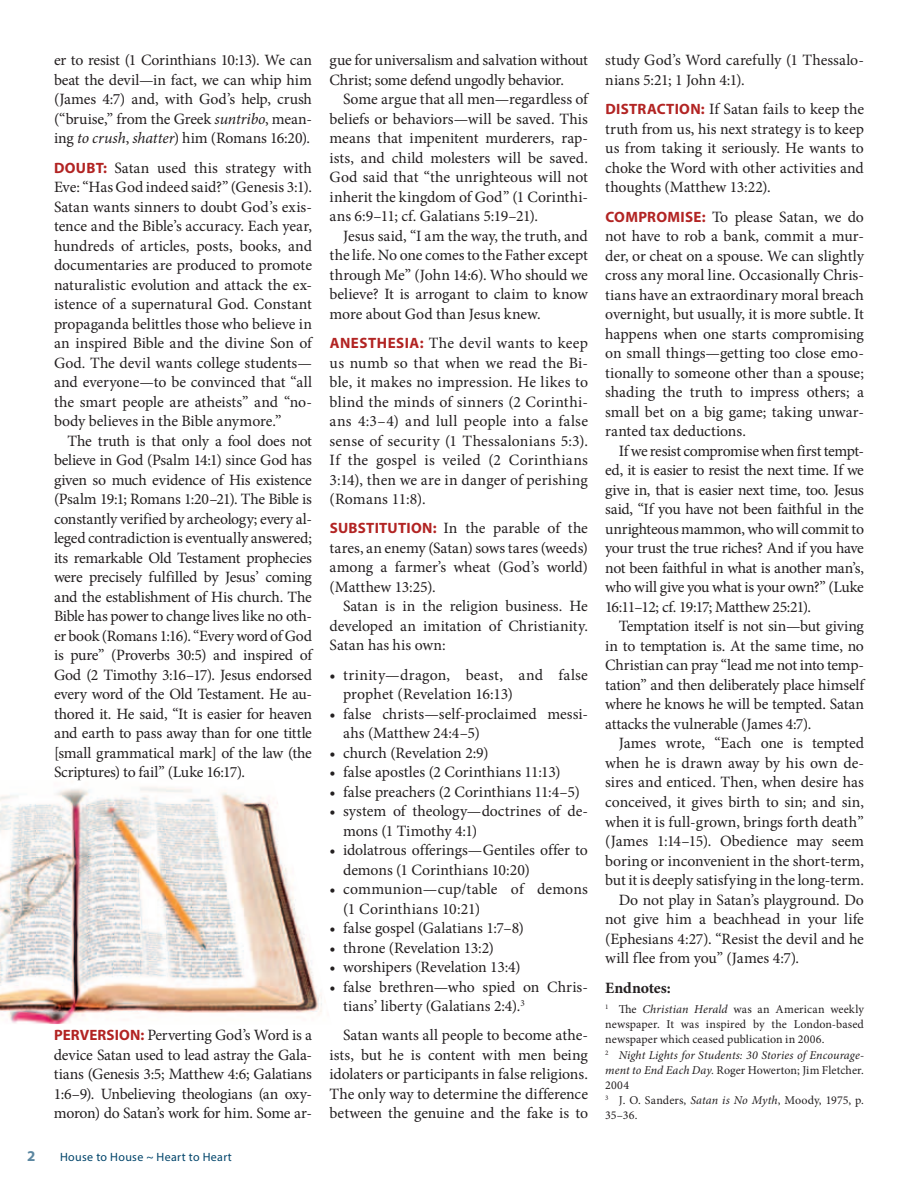
<style>
.page{position:relative;width:918px;height:1188px;background:#fff}
.page>*{position:absolute;margin:0;border:0;box-sizing:border-box;transform-origin:0 0}
.t1{font:15.75px/19.5px "Minion Pro";color:#231f20;text-align:justify}
.t2{font:15.75px/19.5px "Minion Pro";letter-spacing:-.02em;color:#231f20}
.t3{font:700 15.75px "Minion Pro";letter-spacing:-.01em;color:#231f20}
.t4{font:700 15px "Myriad Pro";color:#5c87a1}
.t5{font:12px/15px "Minion Pro";letter-spacing:.005em;color:#231f20}
.t6{font:12px "Myriad Pro";letter-spacing:.03em;color:#00446a}
.s1{font-style:italic}
.s2{font-family:"Myriad Pro";font-weight:700;font-size:15px;color:#b22423}
</style>
<div class="page">
<img style="left:0;top:787px;width:322px;height:237px">
<p class="t1" style="left:54px;top:51px;width:260px">er to resist (1 Corinthians 10:13). We can beat the devil—in fact, we can whip him (James 4:7) and, with God’s help, crush (“bruise,” from the Greek <span class="s1">suntribo</span>, mean&shy;ing <span class="s1">to crush</span>, <span class="s1">shatter</span>) him (Romans 16:20).</p>
<p class="t1" style="left:54px;top:158px;width:260px"><span class="s2">DOUBT:</span> Satan used this strategy with Eve: “Has God indeed said?” (Genesis 3:1).<br>Satan wants sinners to doubt God’s exis&shy;tence and the Bible’s accuracy. Each year, hundreds of articles, posts, books, and documentaries are produced to promote naturalistic evolution and attack the ex&shy;istence of a supernatural God. Constant propaganda belittles those who believe in an inspired Bible and the divine Son of God. The devil wants college students— and everyone—to be convinced that “all the smart people are atheists” and “no&shy;body believes in the Bible anymore.”</p>
<p class="t1" style="left:54px;top:431px;width:260px;text-indent:13px">The truth is that only a fool does not believe in God (Psalm 14:1) since God has given so much evidence of His existence (Psalm 19:1; Romans 1:20–21). The Bible is constantly verified by archeology; every al&shy;leged contradiction is eventually answered; its remarkable Old Testament prophecies were precisely fulfilled by Jesus’ coming and the establishment of His church. The Bible has power to change lives like no oth&shy;er book (Romans 1:16). “Every word of God is pure” (Proverbs 30:5) and inspired of God (2 Timothy 3:16–17). Jesus endorsed every word of the Old Testament. He au&shy;thored it. He said, “It is easier for heaven and earth to pass away than for one tittle [small grammatical mark] of the law (the Scriptures) to fail” (Luke 16:17).</p>
<p class="t1" style="left:54px;top:1026px;width:260px"><span class="s2">PERVERSION:</span> Perverting God’s Word is a device Satan used to lead astray the Gala&shy;tians (Genesis 3:5; Matthew 4:6; Galatians 1:6–9). Unbelieving theologians (an oxy&shy;moron) do Satan’s work for him. Some ar-</p>
<p class="t4" style="left:27px;top:1146px;width:10px">2</p>
<p class="t6" style="left:60px;top:1150px;width:173px">House to House ~ Heart to Heart</p>
<p class="t2" style="left:330px;top:51px;width:260px">gue for universalism and salvation without<br>Christ; some defend ungodly behavior.</p>
<p class="t1" style="left:330px;top:90px;width:260px;text-indent:13px">Some argue that all men—regardless of beliefs or behaviors—will be saved. This means that impenitent murderers, rap&shy;ists, and child molesters will be saved.<br>God said that “the unrighteous will not inherit the kingdom of God” (1 Corinthi&shy;ans 6:9–11; cf. Galatians 5:19–21).</p>
<p class="t1" style="left:330px;top:226px;width:260px;text-indent:13px">Jesus said, “I am the way, the truth, and the life. No one comes to the Father except through Me” (John 14:6). Who should we believe? It is arrogant to claim to know more about God than Jesus knew.</p>
<p class="t1" style="left:330px;top:333px;width:260px"><span class="s2">ANESTHESIA:</span> The devil wants to keep us numb so that when we read the Bi&shy;ble, it makes no impression. He likes to blind the minds of sinners (2 Corinthi&shy;ans 4:3–4) and lull people into a false sense of security (1 Thessalonians 5:3).<br>If the gospel is veiled (2 Corinthians 3:14), then we are in danger of perishing (Romans 11:8).</p>
<p class="t1" style="left:330px;top:519px;width:260px"><span class="s2">SUBSTITUTION:</span> In the parable of the tares, an enemy (Satan) sows tares (weeds) among a farmer’s wheat (God’s world) (Matthew 13:25).</p>
<p class="t1" style="left:330px;top:597px;width:260px;text-indent:13px">Satan is in the religion business. He developed an imitation of Christianity.<br>Satan has his own:</p>
<p class="t1" style="left:343px;top:665px;width:246px;text-indent:-13px">• trinity—dragon, beast, and false prophet (Revelation 16:13)</p>
<p class="t1" style="left:343px;top:704px;width:246px;text-indent:-13px">• false christs—self-proclaimed messi&shy;ahs (Matthew 24:4–5)</p>
<p class="t1" style="left:330px;top:743px;width:160px">• church (Revelation 2:9)</p>
<p class="t1" style="left:330px;top:762px;width:232px">• false apostles (2 Corinthians 11:13)</p>
<p class="t1" style="left:330px;top:782px;width:252px">• false preachers (2 Corinthians 11:4–5)</p>
<p class="t1" style="left:343px;top:801px;width:246px;text-indent:-13px">• system of theology—doctrines of de&shy;mons (1 Timothy 4:1)</p>
<p class="t1" style="left:343px;top:840px;width:246px;text-indent:-13px">• idolatrous offerings—Gentiles offer to demons (1 Corinthians 10:20)</p>
<p class="t1" style="left:343px;top:879px;width:246px;text-indent:-13px">• communion—cup/table of demons (1 Corinthians 10:21)</p>
<p class="t1" style="left:330px;top:918px;width:196px">• false gospel (Galatians 1:7–8)</p>
<p class="t1" style="left:330px;top:938px;width:166px">• throne (Revelation 13:2)</p>
<p class="t1" style="left:330px;top:957px;width:192px">• worshipers (Revelation 13:4)</p>
<p class="t1" style="left:343px;top:977px;width:246px;text-indent:-13px">• false brethren—who spied on Chris&shy;tians’ liberty (Galatians 2:4).<sup>3</sup></p>
<p class="t1" style="left:330px;top:1026px;width:260px;text-indent:13px">Satan wants all people to become athe&shy;ists, but he is content with men being idolaters or participants in false religions.<br>The only way to determine the difference between the genuine and the fake is to</p>
<p class="t1" style="left:605px;top:51px;width:260px">study God’s Word carefully (1 Thessalo&shy;nians 5:21; 1 John 4:1).</p>
<p class="t1" style="left:605px;top:100px;width:260px"><span class="s2">DISTRACTION:</span> If Satan fails to keep the truth from us, his next strategy is to keep us from taking it seriously. He wants to choke the Word with other activities and thoughts (Matthew 13:22).</p>
<p class="t1" style="left:605px;top:207px;width:260px"><span class="s2">COMPROMISE:</span> To please Satan, we do not have to rob a bank, commit a mur&shy;der, or cheat on a spouse. We can slightly cross any moral line. Occasionally Chris&shy;tians have an extraordinary moral breach overnight, but usually, it is more subtle. It happens when one starts compromising on small things—getting too close emo&shy;tionally to someone other than a spouse; shading the truth to impress others; a small bet on a big game; taking unwar&shy;ranted tax deductions.</p>
<p class="t1" style="left:605px;top:441px;width:260px;text-indent:13px">If we resist compromise when first tempt&shy;ed, it is easier to resist the next time. If we give in, that is easier next time, too. Jesus said, “If you have not been faithful in the unrighteous mammon, who will commit to your trust the true riches? And if you have not been faithful in what is another man’s, who will give you what is your own?” (Luke 16:11–12; cf. 19:17; Matthew 25:21).</p>
<p class="t1" style="left:605px;top:617px;width:260px;text-indent:13px">Temptation itself is not sin—but giving in to temptation is. At the same time, no Christian can pray “lead me not into temp&shy;tation” and then deliberately place himself where he knows he will be tempted. Satan attacks the vulnerable (James 4:7).</p>
<p class="t1" style="left:619px;top:734px;width:247px">James wrote, “Each one is tempted</p>
<p class="t1" style="left:605px;top:753px;width:260px">when he is drawn away by his own de-</p>
<p class="t1" style="left:605px;top:773px;width:260px">sires and enticed. Then, when desire has</p>
<p class="t1" style="left:605px;top:792px;width:260px">conceived, it gives birth to sin; and sin,</p>
<p class="t1" style="left:605px;top:812px;width:260px">when it is full-grown, brings forth death”</p>
<p class="t1" style="left:605px;top:831px;width:260px">(James 1:14–15). Obedience may seem</p>
<p class="t1" style="left:605px;top:851px;width:260px">boring or inconvenient in the short-term,</p>
<p class="t1" style="left:605px;top:870px;width:260px">but it is deeply satisfying in the long-term.</p>
<p class="t1" style="left:619px;top:890px;width:247px">Do not play in Satan’s playground. Do</p>
<p class="t1" style="left:605px;top:909px;width:260px">not give him a beachhead in your life</p>
<p class="t1" style="left:605px;top:929px;width:260px">(Ephesians 4:27). “Resist the devil and he</p>
<p class="t1" style="left:605px;top:948px;width:195px">will flee from you” (James 4:7).</p>
<p class="t3" style="left:605px;top:977px;width:67px">Endnotes:</p>
<p class="t5" style="left:605px;top:1002px;width:260px"><sup>1</sup> The <span class="s1">Christian Herald</span> was an American weekly newspaper. It was inspired by the London-based newspaper which ceased publication in 2006.<br><sup>2</sup> <span class="s1">Night Lights for Students: 30 Stories of Encourage&shy;ment to End Each Day.</span> Roger Howerton; Jim Fletcher.<br>2004<br><sup>3</sup> J. O. Sanders, <span class="s1">Satan is No Myth</span>, Moody, 1975, p.<br>35–36.</p>
</div>
